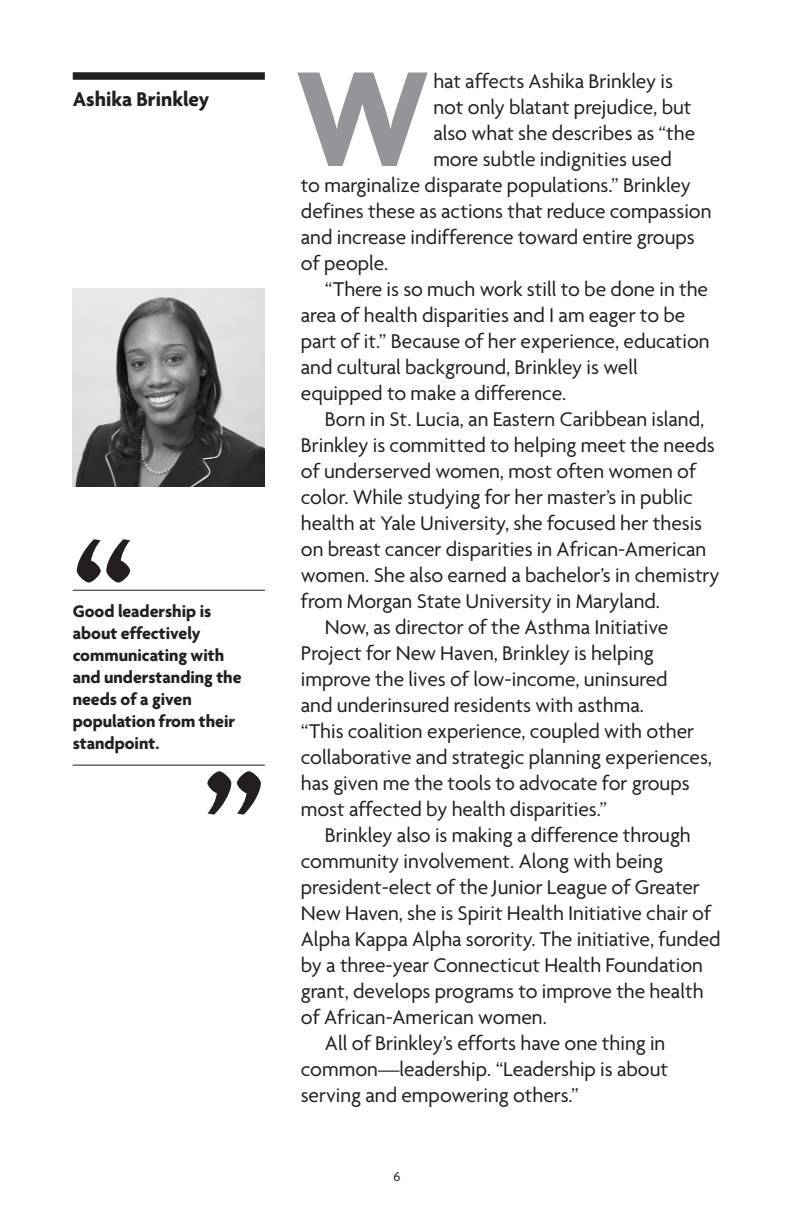
<style>
.page{position:relative;width:791px;height:1224px;background:#fff}
.page>*{position:absolute;margin:0;border:0;box-sizing:border-box;transform-origin:0 0}
.t1{font:700 145.6px "Agenda";color:#939598}
.t2{font:700 144px "Agenda";color:#231f20}
.t3{font:21.6px "Agenda";color:#231f20}
.t4{font:700 21.6px "Agenda";color:#231f20}
.t5{font:700 18px/22px "Agenda";color:#231f20}
.t6{font:14px "Agenda";color:#231f20}
</style>
<div class="page">
<svg style="left:72px;top:72px;width:193px;height:694px"></svg>
<p class="t4" style="left:73px;top:90px;width:138px">Ashika Brinkley</p>
<h2 class="t2" style="left:73px;top:529px;width:63px">“</h2>
<p class="t5" style="left:73px;top:601px;width:170px">Good leadership is about effectively communicating with and understanding the needs of a given population from their standpoint.</p>
<h2 class="t2" style="left:203px;top:762px;width:63px">”</h2>
<p class="t3" style="left:433px;top:72px;width:241px">hat affects Ashika Brinkley is</p>
<p class="t3" style="left:433px;top:98px;width:260px">not only blatant prejudice, but</p>
<p class="t3" style="left:433px;top:124px;width:263px">also what she describes as “the</p>
<p class="t3" style="left:433px;top:150px;width:240px">more subtle indignities used</p>
<p class="t3" style="left:301px;top:176px;width:391px">to marginalize disparate populations.” Brinkley</p>
<p class="t3" style="left:301px;top:202px;width:412px">defines these as actions that reduce compassion</p>
<p class="t3" style="left:301px;top:228px;width:395px">and increase indifference toward entire groups</p>
<p class="t3" style="left:301px;top:254px;width:89px">of people.</p>
<p class="t3" style="left:325px;top:280px;width:384px">“There is so much work still to be done in the</p>
<p class="t3" style="left:301px;top:306px;width:386px">area of health disparities and I am eager to be</p>
<p class="t3" style="left:301px;top:332px;width:410px">part of it.” Because of her experience, education</p>
<p class="t3" style="left:301px;top:358px;width:338px">and cultural background, Brinkley is well</p>
<p class="t3" style="left:301px;top:384px;width:267px">equipped to make a difference.</p>
<p class="t3" style="left:325px;top:410px;width:381px">Born in St. Lucia, an Eastern Caribbean island,</p>
<p class="t3" style="left:301px;top:436px;width:415px">Brinkley is committed to helping meet the needs</p>
<p class="t3" style="left:301px;top:462px;width:397px">of underserved women, most often women of</p>
<p class="t3" style="left:301px;top:488px;width:393px">color. While studying for her master’s in public</p>
<p class="t3" style="left:301px;top:514px;width:403px">health at Yale University, she focused her thesis</p>
<p class="t3" style="left:301px;top:540px;width:407px">on breast cancer disparities in African-American</p>
<p class="t3" style="left:301px;top:566px;width:420px">women. She also earned a bachelor’s in chemistry</p>
<p class="t3" style="left:301px;top:592px;width:361px">from Morgan State University in Maryland.</p>
<p class="t3" style="left:325px;top:618px;width:345px">Now, as director of the Asthma Initiative</p>
<p class="t3" style="left:301px;top:644px;width:354px">Project for New Haven, Brinkley is helping</p>
<p class="t3" style="left:301px;top:670px;width:368px">improve the lives of low-income, uninsured</p>
<p class="t3" style="left:301px;top:696px;width:344px">and underinsured residents with asthma.</p>
<p class="t3" style="left:301px;top:722px;width:395px">“This coalition experience, coupled with other</p>
<p class="t3" style="left:301px;top:748px;width:413px">collaborative and strategic planning experiences,</p>
<p class="t3" style="left:301px;top:774px;width:390px">has given me the tools to advocate for groups</p>
<p class="t3" style="left:301px;top:800px;width:308px">most affected by health disparities.”</p>
<p class="t3" style="left:325px;top:826px;width:367px">Brinkley also is making a difference through</p>
<p class="t3" style="left:301px;top:852px;width:363px">community involvement. Along with being</p>
<p class="t3" style="left:301px;top:878px;width:400px">president-elect of the Junior League of Greater</p>
<p class="t3" style="left:301px;top:904px;width:412px">New Haven, she is Spirit Health Initiative chair of</p>
<p class="t3" style="left:301px;top:930px;width:421px">Alpha Kappa Alpha sorority. The initiative, funded</p>
<p class="t3" style="left:301px;top:956px;width:403px">by a three-year Connecticut Health Foundation</p>
<p class="t3" style="left:301px;top:982px;width:404px">grant, develops programs to improve the health</p>
<p class="t3" style="left:301px;top:1008px;width:247px">of African-American women.</p>
<p class="t3" style="left:325px;top:1034px;width:342px">All of Brinkley’s efforts have one thing in</p>
<p class="t3" style="left:301px;top:1060px;width:369px">common—leadership. “Leadership is about</p>
<p class="t3" style="left:301px;top:1086px;width:279px">serving and empowering others.”</p>
<h1 class="t1" style="left:296px;top:61px;width:135px">W</h1>
<p class="t6" style="left:393px;top:1170px;width:8px">6</p>
</div>
